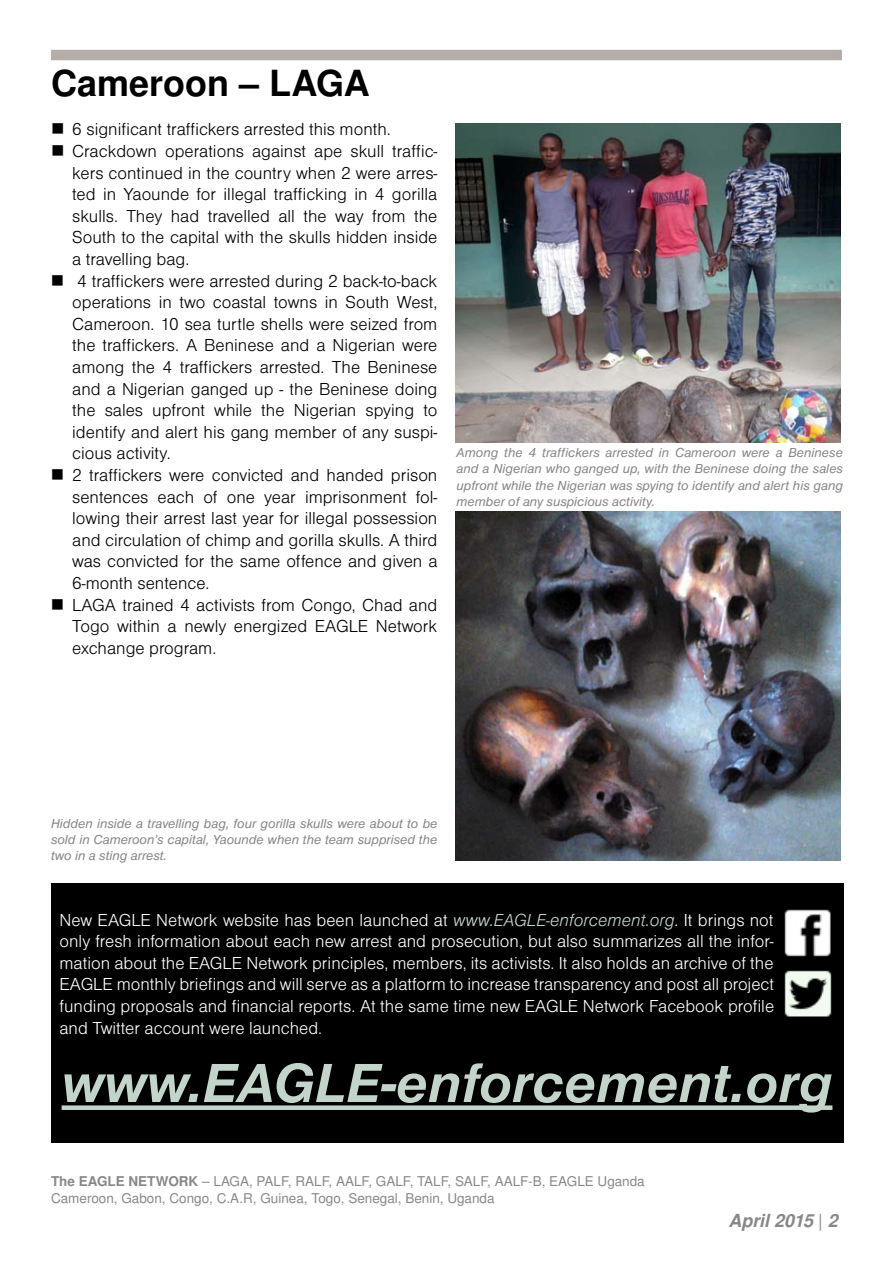
<style>
.page{position:relative;width:893px;height:1263px;background:#fff}
.page>*{position:absolute;margin:0;border:0;box-sizing:border-box;transform-origin:0 0}
.t1{font:italic 700 57px "Nimbus Sans DOT";color:#c3d5cb}
.t2{font:700 36px "Nimbus Sans LOT";color:#000}
.t3{font:18px/21.6px "Nimbus Sans DOT Ligh";color:#000}
.t4{font:18px/21.6px "Nimbus Sans DOT Ligh";color:#fff;text-align:justify}
.t5{font:italic 700 18px "Nimbus Sans LOT";color:#87888a}
.t6{font:italic 13.5px/16.2px "Nimbus Sans DOT";color:#87888a;text-align:justify}
.t7{font:13.5px/16.2px "Nimbus Sans LOT";color:#87888a}
.s1{font-family:"Nimbus Sans DOT Ligh Ital";color:#c3d5cb}
.s2{font-weight:700}
.s3{font-weight:400;font-style:normal}
</style>
<div class="page">
<div style="left:51px;top:50px;width:791px;height:10px;background:#b5adaa"></div>
<div style="left:51px;top:883px;width:792px;height:259px;background:#000"></div>
<div style="left:62px;top:1105px;width:770px;height:5px;background:#c3d5cb"></div>
<img style="left:784px;top:909px;width:47px;height:48px">
<img style="left:784px;top:970px;width:48px;height:47px">
<img style="left:455px;top:123px;width:386px;height:319px">
<img style="left:455px;top:512px;width:386px;height:348px">
<h2 class="t2" style="left:51px;top:62px;width:320px">Cameroon – LAGA</h2>
<p class="t3" style="left:72px;top:119px;width:367px">6 significant traffickers arrested this month.<br>Crackdown operations against ape skull traffic&shy;kers continued in the country when 2 were arres&shy;ted in Yaounde for illegal trafficking in 4 gorilla skulls. They had travelled all the way from the South to the capital with the skulls hidden inside a travelling bag.<br>4 traffickers were arrested during 2 back-to-back operations in two coastal towns in South West, Cameroon. 10 sea turtle shells were seized from the traffickers. A Beninese and a Nigerian were among the 4 traffickers arrested. The Beninese and a Nigerian ganged up - the Beninese doing the sales upfront while the Nigerian spying to identify and alert his gang member of any suspi&shy;cious activity.<br>2 traffickers were convicted and handed prison sentences each of one year imprisonment fol&shy;lowing their arrest last year for illegal possession and circulation of chimp and gorilla skulls. A third was convicted for the same offence and given a 6-month sentence.<br>LAGA trained 4 activists from Congo, Chad and Togo within a newly energized EAGLE Network exchange program.</p>
<p class="t6" style="left:457px;top:445px;width:388px">Among the 4 traffickers arrested in Cameroon were a Beninese and a Nigerian who ganged up, with the Beninese doing the sales upfront while the Nigerian was spying to identify and alert his gang member of any suspicious activity.</p>
<p class="t6" style="left:51px;top:815px;width:388px">Hidden inside a travelling bag, four gorilla skulls were about to be sold in Cameroon’s capital, Yaounde when the team supprised the two in a sting arrest.</p>
<p class="t4" style="left:60px;top:909px;width:716px">New EAGLE Network website has been launched at <span class="s1">www.EAGLE-enforcement.org</span>. It brings not only fresh information about each new arrest and prosecution, but also summarizes all the infor&shy;mation about the EAGLE Network principles, members, its activists. It also holds an archive of the EAGLE monthly briefings and will serve as a platform to increase transparency and post all project funding proposals and financial reports. At the same time new EAGLE Network Facebook profile and Twitter account were launched.</p>
<h1 class="t1" style="left:62px;top:1050px;width:772px">www.EAGLE-enforcement.org</h1>
<p class="t7" style="left:51px;top:1174px;width:595px"><span class="s2">The EAGLE NETWORK</span> – LAGA, PALF, RALF, AALF, GALF, TALF, SALF, AALF-B, EAGLE Uganda<br>Cameroon, Gabon, Congo, C.A.R, Guinea, Togo, Senegal, Benin, Uganda</p>
<p class="t5" style="left:728px;top:1210px;width:111px">April 2015 <span class="s3">|</span> 2</p>
</div>
